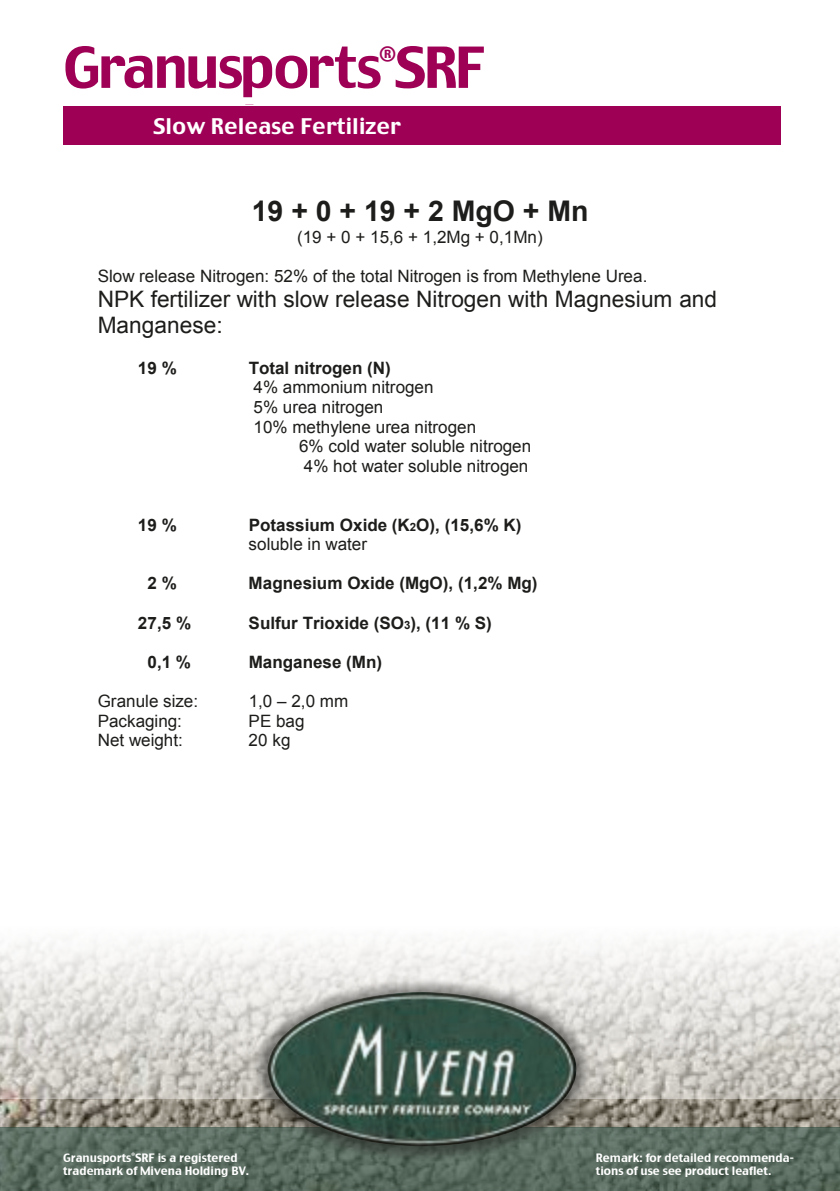
<style>
.page{position:relative;width:840px;height:1191px;background:#fff}
.page>*{position:absolute;margin:0;border:0;box-sizing:border-box;transform-origin:0 0}
.t1{font:56px "Charcoal";letter-spacing:-.055em;color:#9e0055}
.t2{font:52.4px "Charcoal";letter-spacing:-.055em;color:#9e0055}
.t3{font:700 28.4px "Arial";color:#1d1d1b}
.t4{font:23.8px "Charcoal";color:#9e0055}
.t5{font:23px "Charcoal";letter-spacing:.005em;color:#fff}
.t6{font:22.6px/26px "Arial";color:#1d1d1b}
.t7{font:22.2px "Charcoal";color:#9e0055}
.t8{font:21.4px "Charcoal";letter-spacing:.005em;color:#fff}
.t9{font:17px/19.6px "Arial";color:#1d1d1b}
.t10{font:700 17px/19.6px "Arial";color:#1d1d1b}
.t11{font:11.4px/13.6px "Charcoal CY";color:#fff}
.s1{font-size:11.4px}
.s2{font-weight:400}
.s3{font-style:inherit}
</style>
<div class="page">
<img style="left:0;top:938px;width:839px;height:161px">
<img style="left:0;top:1099px;width:839px;height:28px">
<svg style="left:0;top:1127px;width:839px;height:64px;background:#586a5e"></svg>
<div style="left:63px;top:107px;width:717px;height:38px;background:#9e0055"></div>
<svg style="left:253px;top:978px;width:337px;height:182px;background:#9ea39c"></svg>
<img style="left:267px;top:992px;width:309px;height:154px">
<h1 class="t1" style="left:63px;top:31px;width:423px">Granusports SRF</h1>
<h3 class="t4" style="left:379px;top:38px;width:19px">®</h3>
<h2 class="t2" style="left:77px;top:42px;width:395px">Granusports SRF</h2>
<h3 class="t7" style="left:372px;top:49px;width:18px">®</h3>
<h3 class="t5" style="left:145px;top:105px;width:266px">Slow Release Fertilizer</h3>
<p class="t8" style="left:153px;top:112px;width:249px">Slow Release Fertilizer</p>
<h3 class="t3" style="left:251px;top:192px;width:338px">19+0+19+ 2 MgO+Mn</h3>
<p class="t9" style="left:297px;top:227px;width:247px">(19 + 0 + 15,6 + 1,2Mg + 0,1Mn)</p>
<p class="t9" style="left:98px;top:267px;width:551px">Slow release Nitrogen: 52% of the total Nitrogen is from Methylene Urea.</p>
<h3 class="t6" style="left:98px;top:286px;width:620px">NPK fertilizer with slow release Nitrogen with Magnesium and<br>Manganese:</h3>
<p class="t10" style="left:138px;top:359px;width:41px">19 %</p>
<p class="t10" style="left:248px;top:359px;width:143px">Total nitrogen (N)</p>
<p class="t9" style="left:253px;top:378px;width:181px">4% ammonium nitrogen</p>
<p class="t9" style="left:253px;top:397px;width:131px">5% urea nitrogen</p>
<p class="t9" style="left:253px;top:417px;width:224px">10% methylene urea nitrogen</p>
<p class="t9" style="left:299px;top:437px;width:234px">6% cold water soluble nitrogen</p>
<p class="t9" style="left:303px;top:456px;width:226px">4% hot water soluble nitrogen</p>
<p class="t10" style="left:138px;top:515px;width:41px">19 %</p>
<p class="t10" style="left:147px;top:574px;width:31px">2 %</p>
<p class="t10" style="left:138px;top:613px;width:55px">27,5 %</p>
<p class="t10" style="left:147px;top:652px;width:45px">0,1 %</p>
<p class="t9" style="left:98px;top:691px;width:102px">Granule size:<br>Packaging:<br>Net weight:</p>
<p class="t10" style="left:248px;top:515px;width:274px">Potassium Oxide (K<span class="s1">2</span>O), (15,6% K) <span class="s2">soluble in water</span></p>
<p class="t10" style="left:248px;top:574px;width:290px">Magnesium Oxide (MgO), (1,2% Mg)</p>
<p class="t10" style="left:248px;top:613px;width:245px">Sulfur Trioxide (SO<span class="s1">3</span>), (11 % S)</p>
<p class="t10" style="left:248px;top:652px;width:135px">Manganese (Mn)</p>
<p class="t9" style="left:248px;top:691px;width:101px"><span class="s3">1,0 – 2</span>,0 mm<br>PE bag<br>20 kg</p>
<p class="t11" style="left:63px;top:1150px;width:187px">Granusports<sup>®</sup>SRF is a registered trademark of Mivena Holding BV.</p>
<p class="t11" style="left:595px;top:1150px;width:199px">Remark: for detailed recommenda&shy;tions of use see product leaflet.</p>
</div>
